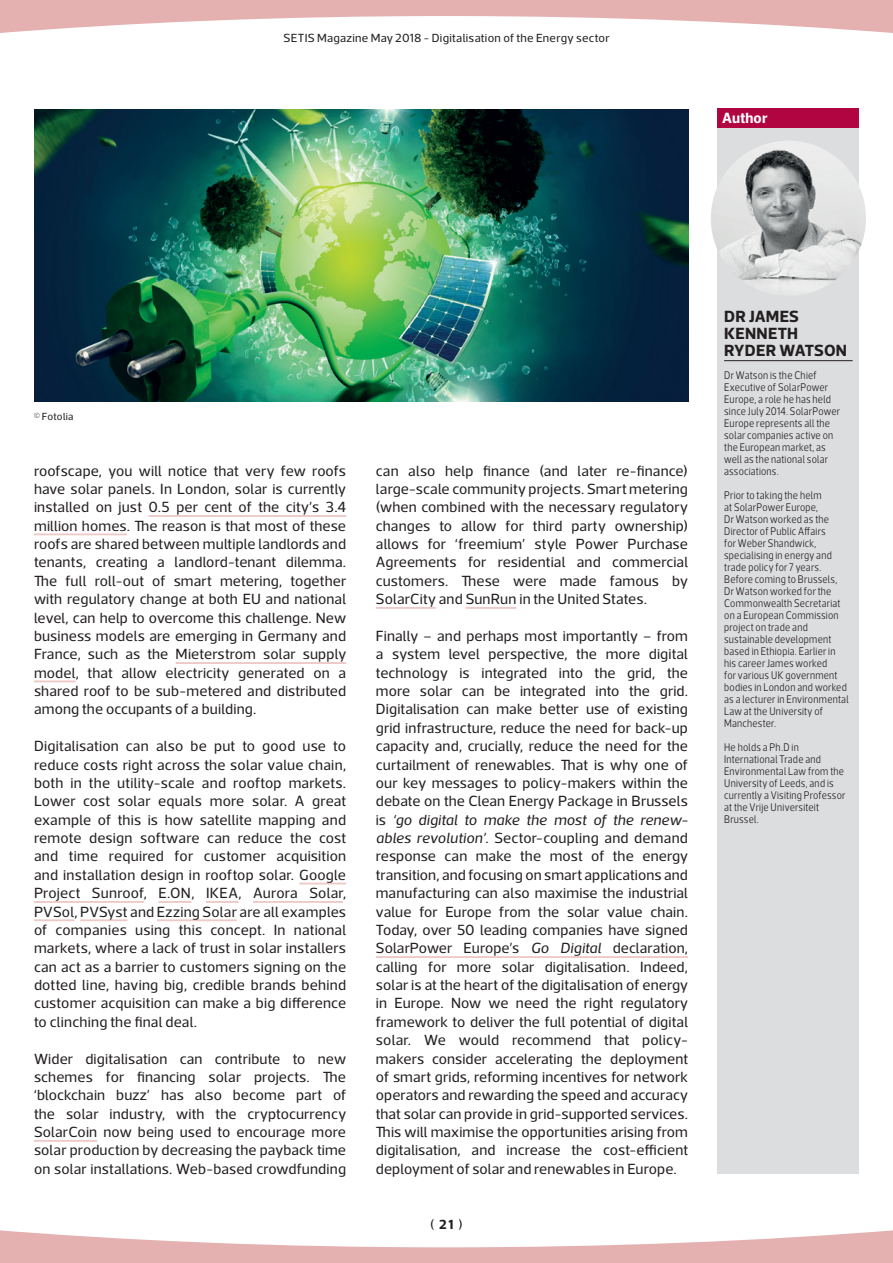
<style>
.page{position:relative;width:893px;height:1263px;background:#fff}
.page>*{position:absolute;margin:0;border:0;box-sizing:border-box;transform-origin:0 0}
.t1{font:700 16.5px/17.2px "Acto";letter-spacing:.015em;color:#231f20}
.t2{font:15px/18.3px "Acto";letter-spacing:.01em;color:#231f20;text-align:justify}
.t3{font:700 15px "Acto";letter-spacing:.015em;color:#fff}
.t4{font:13.5px "Acto";color:#231f20}
.t5{font:12px "Acto";letter-spacing:.02em;color:#231f20}
.t6{font:300 11.25px/12px "Acto";letter-spacing:.025em;color:#231f20;scale:.85 1}
.t7{font:10.5px "Acto";letter-spacing:.02em;color:#231f20}
.s1{font-style:italic}
.s2{font-weight:700}
</style>
<div class="page">
<hr style="left:376px;top:607px;width:60px;height:2px;background:#edc9c7">
<hr style="left:466px;top:607px;width:50px;height:2px;background:#edc9c7">
<hr style="left:376px;top:956px;width:312px;height:2px;background:#edc9c7">
<hr style="left:148px;top:515px;width:198px;height:2px;background:#edc9c7">
<hr style="left:34px;top:533px;width:93px;height:2px;background:#edc9c7">
<hr style="left:176px;top:662px;width:170px;height:2px;background:#edc9c7">
<hr style="left:34px;top:680px;width:42px;height:2px;background:#edc9c7">
<hr style="left:299px;top:883px;width:47px;height:1px;background:#edc9c7">
<hr style="left:34px;top:901px;width:110px;height:2px;background:#edc9c7">
<hr style="left:159px;top:901px;width:32px;height:2px;background:#edc9c7">
<hr style="left:206px;top:901px;width:32px;height:2px;background:#edc9c7">
<hr style="left:253px;top:901px;width:90px;height:2px;background:#edc9c7">
<hr style="left:34px;top:919px;width:40px;height:2px;background:#edc9c7">
<hr style="left:80px;top:919px;width:48px;height:2px;background:#edc9c7">
<hr style="left:157px;top:919px;width:80px;height:2px;background:#edc9c7">
<hr style="left:34px;top:1140px;width:63px;height:2px;background:#edc9c7">
<svg style="left:0;top:0;width:893px;height:33px"></svg>
<svg style="left:0;top:1230px;width:893px;height:33px"></svg>
<div style="left:718px;top:109px;width:141px;height:1065px;background:#dcdddf"></div>
<hr style="left:724px;top:360px;width:129px;height:1px;background:#231f20">
<div style="left:718px;top:108px;width:141px;height:19px;background:#b00540"></div>
<img style="left:711px;top:141px;width:155px;height:155px;border-radius:78px">
<img style="left:34px;top:109px;width:654px;height:293px">
<p class="t5" style="left:284px;top:31px;width:327px">SETIS Magazine May 2018 - Digitalisation of the Energy sector</p>
<p class="t3" style="left:722px;top:108px;width:47px">Author</p>
<p class="t7" style="left:34px;top:411px;width:41px">© Fotolia</p>
<p class="t2" style="left:34px;top:461px;width:314px">roofscape, you will notice that very few roofs have solar panels. In London, solar is currently installed on just 0.5 per cent of the city’s 3.4 million homes. The reason is that most of these roofs are shared between multiple landlords and tenants, creating a landlord-tenant dilemma.<br>The full roll-out of smart metering, together with regulatory change at both EU and national level, can help to overcome this challenge. New business models are emerging in Germany and France, such as the Mieterstrom solar supply model, that allow electricity generated on a shared roof to be sub-metered and distributed among the occupants of a building.</p>
<p class="t2" style="left:34px;top:737px;width:314px">Digitalisation can also be put to good use to reduce costs right across the solar value chain, both in the utility-scale and rooftop markets.<br>Lower cost solar equals more solar. A great example of this is how satellite mapping and remote design software can reduce the cost and time required for customer acquisition and installation design in rooftop solar. Google Project Sunroof, E.ON, IKEA, Aurora Solar, PVSol, PVSyst and Ezzing Solar are all examples of companies using this concept. In national markets, where a lack of trust in solar installers can act as a barrier to customers signing on the dotted line, having big, credible brands behind customer acquisition can make a big difference to clinching the final deal.</p>
<p class="t2" style="left:34px;top:1049px;width:314px">Wider digitalisation can contribute to new schemes for financing solar projects. The ‘blockchain buzz’ has also become part of the solar industry, with the cryptocurrency SolarCoin now being used to encourage more solar production by decreasing the payback time on solar installations. Web-based crowdfunding</p>
<p class="t2" style="left:376px;top:461px;width:314px">can also help finance (and later re-finance) large-scale community projects. Smart metering (when combined with the necessary regulatory changes to allow for third party ownership) allows for ‘freemium’ style Power Purchase Agreements for residential and commercial customers. These were made famous by SolarCity and SunRun in the United States.</p>
<p class="t2" style="left:376px;top:626px;width:314px">Finally – and perhaps most importantly – from a system level perspective, the more digital technology is integrated into the grid, the more solar can be integrated into the grid.<br>Digitalisation can make better use of existing grid infrastructure, reduce the need for back-up capacity and, crucially, reduce the need for the curtailment of renewables. That is why one of our key messages to policy-makers within the debate on the Clean Energy Package in Brussels is <span class="s1">‘go digital to make the most of the renew&shy;ables revolution’</span>. Sector-coupling and demand response can make the most of the energy transition, and focusing on smart applications and manufacturing can also maximise the industrial value for Europe from the solar value chain.<br>Today, over 50 leading companies have signed SolarPower Europe’s <span class="s1">Go Digital</span> declaration, calling for more solar digitalisation. Indeed, solar is at the heart of the digitalisation of energy in Europe. Now we need the right regulatory framework to deliver the full potential of digital solar. We would recommend that policy&shy;makers consider accelerating the deployment of smart grids, reforming incentives for network operators and rewarding the speed and accuracy that solar can provide in grid-supported services.<br>This will maximise the opportunities arising from digitalisation, and increase the cost-efficient deployment of solar and renewables in Europe.</p>
<p class="t4" style="left:430px;top:1216px;width:34px">( <span class="s2">21</span> )</p>
<p class="t1" style="left:724px;top:307px;width:124px">DR JAMES<br>KENNETH<br>RYDER WATSON</p>
<p class="t6" style="left:724px;top:369px;width:138px">Dr Watson is the Chief<br>Executive of SolarPower<br>Europe, a role he has held since July 2014. SolarPower<br>Europe represents all the solar companies active on the European market, as well as the national solar associations.</p>
<p class="t6" style="left:724px;top:489px;width:148px">Prior to taking the helm<br>at SolarPower Europe,<br>Dr Watson worked as the<br>Director of Public Affairs<br>for Weber Shandwick, specialising in energy and trade policy for 7 years.<br>Before coming to Brussels,<br>Dr Watson worked for the<br>Commonwealth Secretariat on a European Commission project on trade and sustainable development based in Ethiopia. Earlier in his career James worked<br>for various UK government bodies in London and worked as a lecturer in Environmental<br>Law at the University of<br>Manchester.</p>
<p class="t6" style="left:724px;top:741px;width:144px">He holds a Ph.D in<br>International Trade and<br>Environmental Law from the<br>University of Leeds, and is currently a Visiting Professor at the Vrije Universiteit<br>Brussel.</p>
</div>
